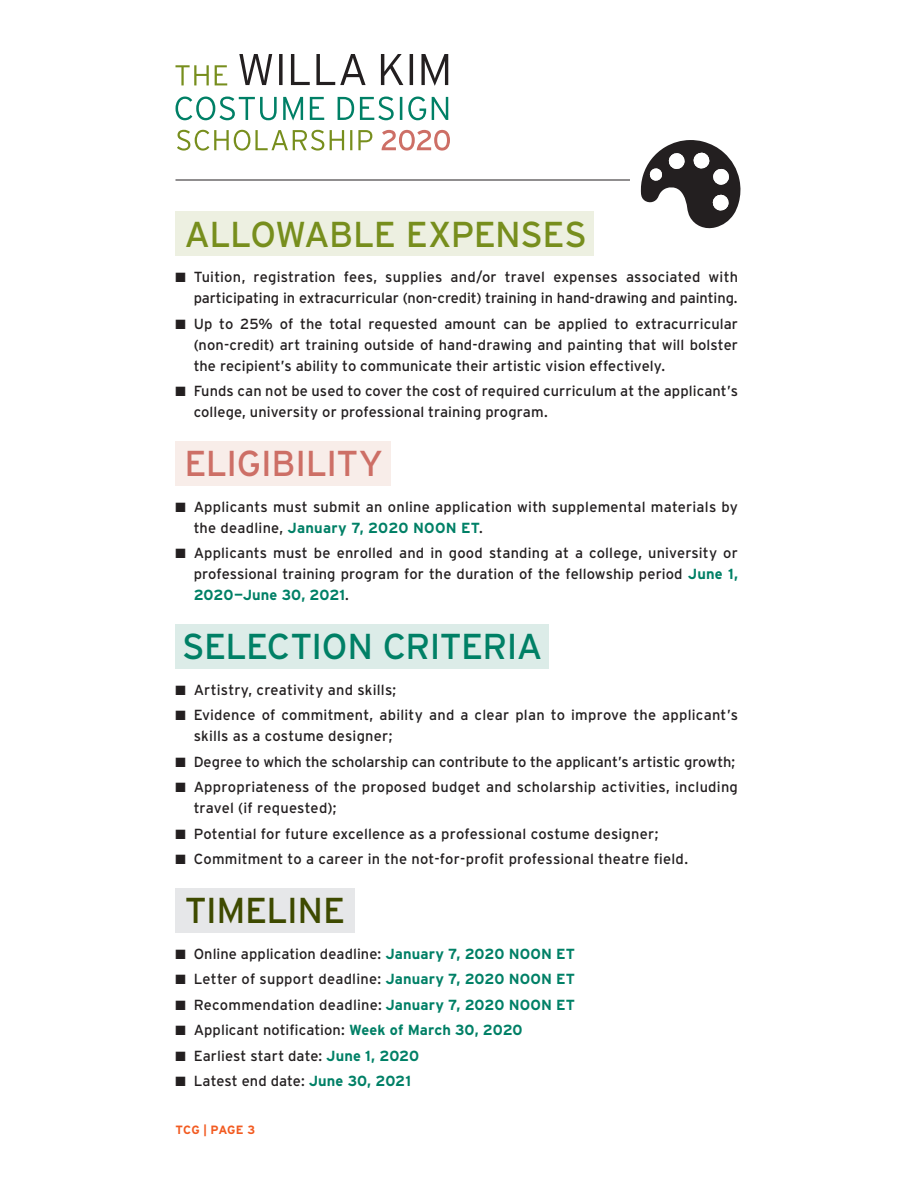
<style>
.page{position:relative;width:918px;height:1188px;background:#fff}
.page>*{position:absolute;margin:0;border:0;box-sizing:border-box;transform-origin:0 0}
.t1{font:36px "Interstate";letter-spacing:-.015em;color:#778e1d}
.t2{font:36px "Interstate";letter-spacing:-.02em;color:#008066}
.t3{font:36px "Interstate";letter-spacing:-.01em;color:#cd6f66}
.t4{font:36px "Interstate";letter-spacing:-.01em;color:#3e4a00}
.t5{font:14.7px/21px "Interstate";letter-spacing:.01em;color:#231f20}
.t6{font:700 12px "Interstate";letter-spacing:.01em;color:#f25b21}
.s1{font-weight:700;color:#008066}
</style>
<div class="page">
<div style="left:176px;top:212px;width:418px;height:44px;background:#edf0e1"></div>
<div style="left:176px;top:441px;width:216px;height:45px;background:#f8ede9"></div>
<div style="left:176px;top:624px;width:373px;height:45px;background:#dcece8"></div>
<div style="left:176px;top:888px;width:180px;height:45px;background:#e6e7e9"></div>
<hr style="left:176px;top:180px;width:454px;height:1px;background:#231f20">
<svg style="left:177px;top:130px;width:195px;height:21px"></svg>
<svg style="left:176px;top:97px;width:272px;height:24px"></svg>
<svg style="left:239px;top:54px;width:209px;height:32px"></svg>
<svg style="left:176px;top:65px;width:51px;height:20px"></svg>
<svg style="left:382px;top:130px;width:68px;height:21px"></svg>
<svg style="left:641px;top:140px;width:100px;height:89px"></svg>
<p class="t1" style="left:184px;top:214px;width:404px">ALLOWABLE EXPENSES</p>
<p class="t5" style="left:176px;top:266px;width:564px;text-align:right">■ Tuition, registration fees, supplies and/or travel expenses associated with participating in extracurricular (non-credit) training in hand-drawing and painting.</p>
<p class="t5" style="left:194px;top:313px;width:546px;text-align:justify;text-indent:-18px">■ Up to 25% of the total requested amount can be applied to extracurricular (non-credit) art training outside of hand-drawing and painting that will bolster the recipient’s ability to communicate their artistic vision effectively.</p>
<p class="t5" style="left:194px;top:380px;width:546px;text-indent:-18px">■ Funds can not be used to cover the cost of required curriculum at the applicant’s college, university or professional training program.</p>
<p class="t3" style="left:184px;top:443px;width:200px">ELIGIBILITY</p>
<p class="t5" style="left:194px;top:496px;width:546px;text-indent:-18px">■ Applicants must submit an online application with supplemental materials by the deadline, <span class="s1">January 7, 2020 NOON ET</span>.</p>
<p class="t5" style="left:194px;top:542px;width:546px;text-align:justify;text-indent:-18px">■ Applicants must be enrolled and in good standing at a college, university or professional training program for the duration of the fellowship period <span class="s1">June 1, 2020—June 30, 2021</span>.</p>
<p class="t2" style="left:182px;top:626px;width:362px">SELECTION CRITERIA</p>
<p class="t5" style="left:176px;top:679px;width:222px">■ Artistry, creativity and skills;</p>
<p class="t5" style="left:194px;top:704px;width:546px;text-indent:-18px">■ Evidence of commitment, ability and a clear plan to improve the applicant’s skills as a costume designer;</p>
<p class="t5" style="left:176px;top:751px;width:561px">■ Degree to which the scholarship can contribute to the applicant’s artistic growth;</p>
<p class="t5" style="left:194px;top:776px;width:546px;text-indent:-18px">■ Appropriateness of the proposed budget and scholarship activities, including travel (if requested);</p>
<p class="t5" style="left:176px;top:823px;width:484px">■ Potential for future excellence as a professional costume designer;</p>
<p class="t5" style="left:176px;top:848px;width:514px">■ Commitment to a career in the not-for-profit professional theatre field.</p>
<p class="t4" style="left:185px;top:890px;width:162px">TIMELINE</p>
<p class="t5" style="left:176px;top:943px;width:401px">■ Online application deadline: <span class="s1">January 7, 2020 NOON ET</span></p>
<p class="t5" style="left:176px;top:968px;width:401px">■ Letter of support deadline: <span class="s1">January 7, 2020 NOON ET</span></p>
<p class="t5" style="left:176px;top:994px;width:401px">■ Recommendation deadline: <span class="s1">January 7, 2020 NOON ET</span></p>
<p class="t5" style="left:176px;top:1019px;width:349px">■ Applicant notification: <span class="s1">Week of March 30, 2020</span></p>
<p class="t5" style="left:176px;top:1045px;width:245px">■ Earliest start date: <span class="s1">June 1, 2020</span></p>
<p class="t5" style="left:176px;top:1070px;width:237px">■ Latest end date: <span class="s1">June 30, 2021</span></p>
<p class="t6" style="left:176px;top:1123px;width:81px">TCG | PAGE 3</p>
</div>
